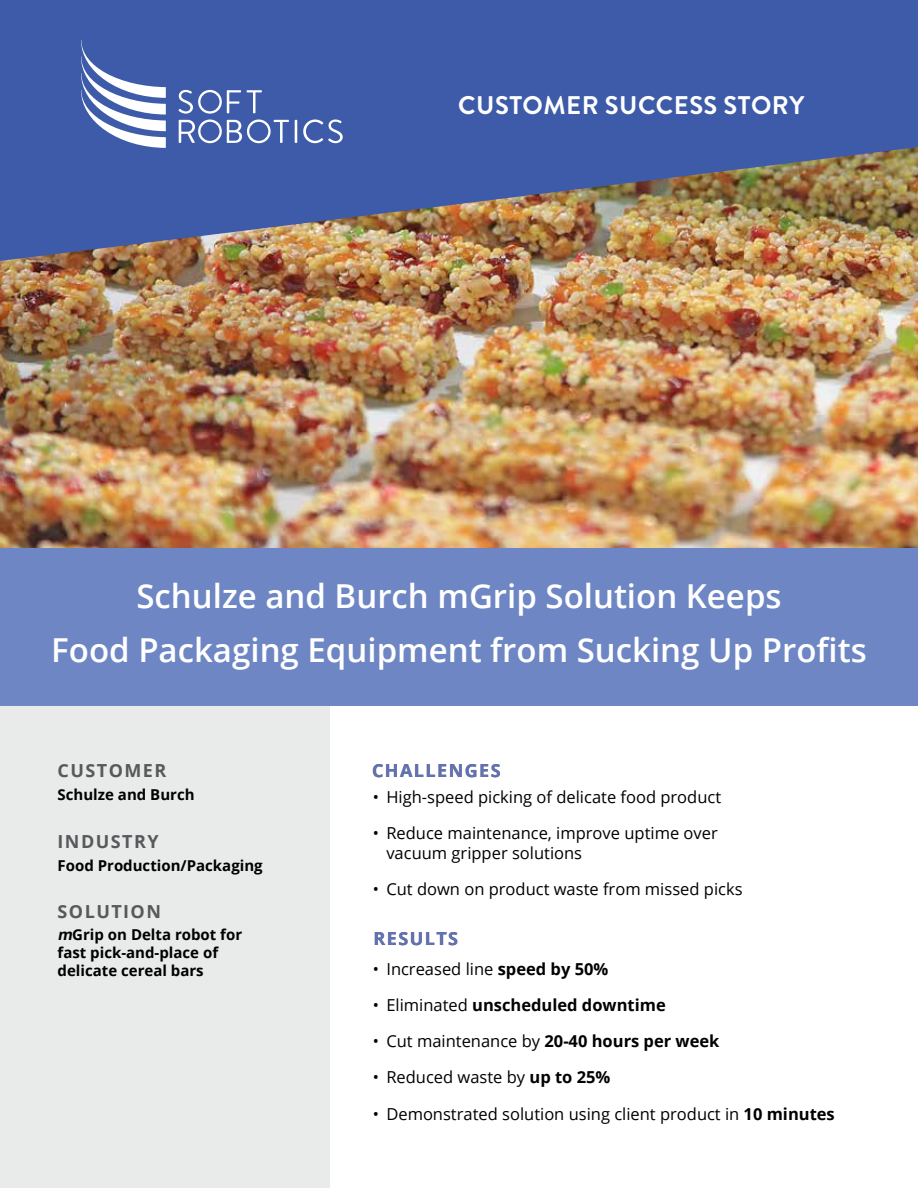
<style>
.page{position:relative;width:918px;height:1188px;background:#fff}
.page>*{position:absolute;margin:0;border:0;box-sizing:border-box;transform-origin:0 0}
.t1{font:600 33px/54px "Open Sans";color:#fff;text-align:center}
.t2{font:700 25.5px "Brandon Grotesque";letter-spacing:.02em;color:#fff}
.t3{font:700 18px "Open Sans";letter-spacing:.08em;color:#58595b}
.t4{font:700 18px "Open Sans";letter-spacing:.08em;color:#6272b6}
.t5{font:16.5px/19.8px "Open Sans";color:#000}
.t6{font:700 16.5px "Open Sans";color:#000}
.t7{font:700 15px/18px "Open Sans";color:#000}
.s1{font-style:italic}
.s2{font-weight:700}
.s3{font-weight:400}
</style>
<div class="page">
<div style="left:0;top:706px;width:329px;height:482px;background:#e9eaea"></div>
<div style="left:0;top:548px;width:918px;height:158px;background:#6e87c4"></div>
<img style="left:0;top:261px;width:918px;height:287px">
<img style="left:0;top:0;width:918px;height:261px">
<svg style="left:178px;top:90px;width:63px;height:24px"></svg>
<svg style="left:247px;top:90px;width:15px;height:23px"></svg>
<svg style="left:179px;top:120px;width:110px;height:23px"></svg>
<hr style="left:295px;top:120px;width:2px;height:23px;background:#fff">
<svg style="left:303px;top:120px;width:40px;height:23px"></svg>
<svg style="left:81px;top:40px;width:85px;height:108px"></svg>
<h2 class="t2" style="left:458px;top:88px;width:348px">CUSTOMER SUCCESS STORY</h2>
<h1 class="t1" style="left:51px;top:568px;width:817px">Schulze and Burch mGrip Solution Keeps<br>Food Packaging Equipment from Sucking Up Profits</h1>
<p class="t3" style="left:58px;top:758px;width:110px">CUSTOMER</p>
<p class="t7" style="left:58px;top:785px;width:138px">Schulze and Burch</p>
<p class="t3" style="left:58px;top:829px;width:103px">INDUSTRY</p>
<p class="t7" style="left:58px;top:856px;width:207px">Food Production/Packaging</p>
<p class="t3" style="left:58px;top:898px;width:105px">SOLUTION</p>
<p class="t7" style="left:58px;top:925px;width:186px"><span class="s1">m</span>Grip on Delta robot for fast pick-and-place of delicate cereal bars</p>
<p class="t4" style="left:372px;top:758px;width:130px">CHALLENGES</p>
<p class="t5" style="left:373px;top:787px;width:350px">• High-speed picking of delicate food product</p>
<p class="t5" style="left:386px;top:823px;width:333px;text-indent:-13px">• Reduce maintenance, improve uptime over vacuum gripper solutions</p>
<p class="t5" style="left:373px;top:879px;width:371px">• Cut down on product waste from missed picks</p>
<p class="t4" style="left:373px;top:925px;width:86px">RESULTS</p>
<p class="t5" style="left:373px;top:958px;width:237px">• Increased line <span class="s2">speed by 50%</span></p>
<p class="t6" style="left:373px;top:993px;width:294px"><span class="s3">• Eliminated</span> unscheduled downtime</p>
<p class="t5" style="left:373px;top:1031px;width:348px">• Cut maintenance by <span class="s2">20-40 hours per week</span></p>
<p class="t5" style="left:373px;top:1067px;width:239px">• Reduced waste by <span class="s2">up to 25%</span></p>
<p class="t5" style="left:373px;top:1103px;width:463px">• Demonstrated solution using client product in <span class="s2">10 minutes</span></p>
</div>
